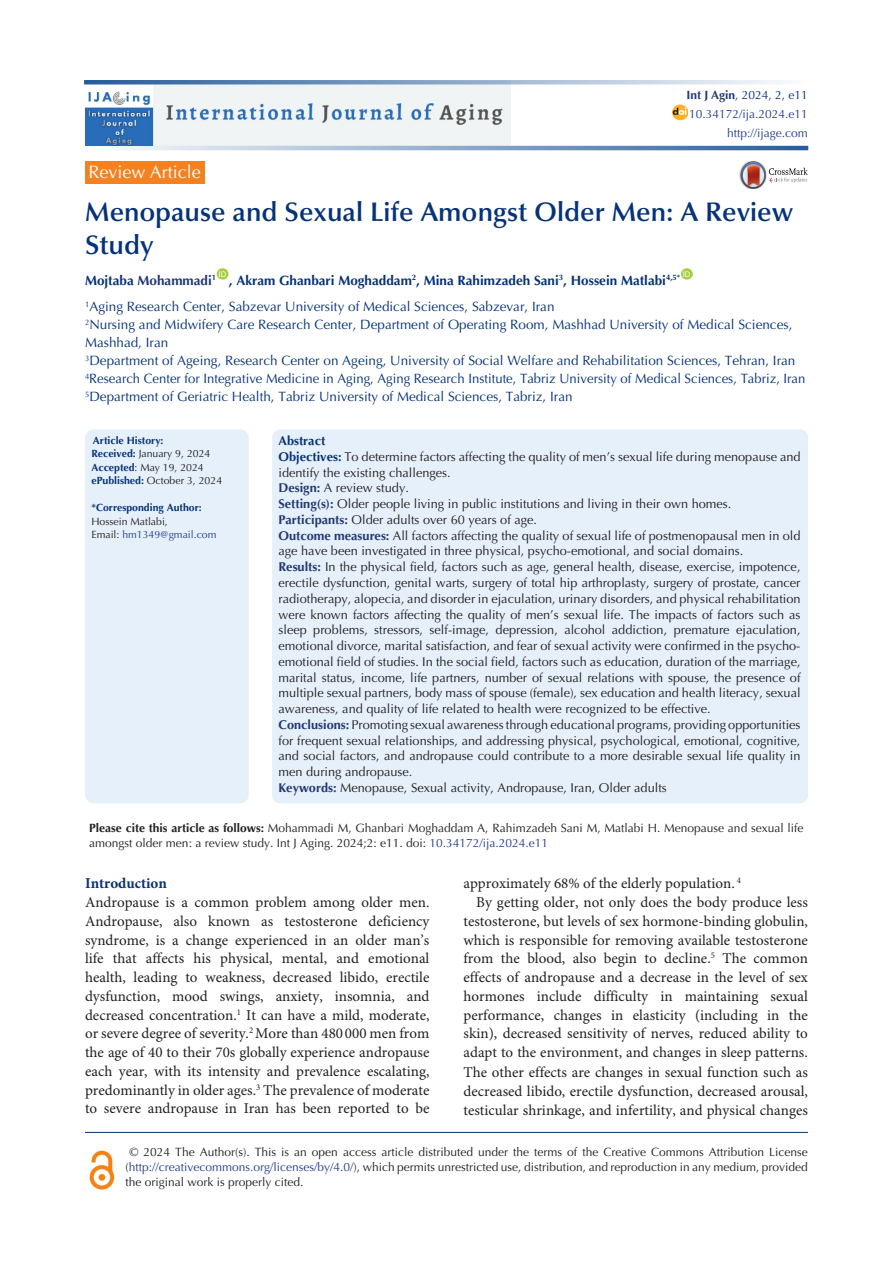
<style>
.page{position:relative;width:893px;height:1263px;background:#fff}
.page>*{position:absolute;margin:0;border:0;box-sizing:border-box;transform-origin:0 0}
.t1{font:600 27px/33px "Optima LT Std";color:#053278}
.t2{font:18px "Optima LT Std";color:#fff}
.t3{font:15px/18.8px "Minion Pro";color:#231f20;text-align:justify}
.heading_1{font:700 15px "Minion Pro";color:#053278}
.t4{font:13.5px/18px "Optima LT Std";color:#053278}
.t5{font:700 13.5px "Optima LT Std";color:#053278}
.t6{font:700 13.5px "Optima LT Std";color:#213873}
.t7{font:12.75px/15.8px "Optima LT Std";color:#231f20}
.t8{font:700 12.75px "Optima LT Std";color:#053278}
.corresponding{font:12px/15px "Optima LT Std";color:#231f20;text-align:justify}
.t9{font:12px "Optima LT Std";color:#253f8e}
.t10{font:12px "Optima LT Std";color:#053278}
.t11{font:10.5px "Optima LT Std";color:#231f20}
.t12{font:700 10.5px "Optima LT Std";color:#053278}
.t13{font:10.5px "Optima LT Std";color:#253f8e}
.t14{font:7.8px "Arial";color:#fff}
.s1{font-weight:700;color:#213773}
.s2{color:#053278}
.s3{font-weight:700;color:#053278}
.s4{font-weight:700;color:#213873}
.s5{font-weight:700}
.s6{color:#253f8e}
.s7{color:#231f20}
</style>
<div class="page">
<hr style="left:85px;top:1132px;width:723px;height:1px;background:#053278">
<div style="left:217px;top:268px;width:11px;height:12px;background:#a6ce39;border-radius:50%"></div>
<div style="left:681px;top:268px;width:12px;height:12px;background:#a6ce39;border-radius:50%"></div>
<img style="left:739px;top:169px;width:2px;height:13px">
<svg style="left:741px;top:161px;width:67px;height:28px"></svg>
<img style="left:85px;top:84px;width:425px;height:62px">
<div style="left:85px;top:161px;width:119px;height:23px;background:#f58220"></div>
<svg style="left:84px;top:80px;width:697px;height:4px"></svg>
<svg style="left:112px;top:146px;width:696px;height:4px"></svg>
<img style="left:672px;top:105px;width:16px;height:15px">
<img style="left:89px;top:1150px;width:26px;height:40px">
<div style="left:85px;top:429px;width:164px;height:374px;background:#e6f0fa;border-radius:9px"></div>
<div style="left:272px;top:429px;width:536px;height:374px;background:#e6f0fa;border-radius:8px"></div>
<p class="t2" style="left:88px;top:161px;width:114px">Review Article</p>
<p class="t10" style="left:686px;top:88px;width:123px"><span class="s1">Int J Agin</span>, 2024, 2, e11</p>
<p class="t9" style="left:689px;top:107px;width:120px">10.34172/ija.2024.e11</p>
<p class="t9" style="left:727px;top:125px;width:82px">http://ijage.com</p>
<p class="t1" style="left:85px;top:195px;width:710px">Menopause and Sexual Life Amongst Older Men: A Review<br>Study</p>
<p class="t6" style="left:85px;top:272px;width:133px"><span class="s2">Mojtaba</span> Mohammadi<sup>1</sup></p>
<p class="t14" style="left:219px;top:269px;width:9px">ID</p>
<p class="t14" style="left:683px;top:269px;width:9px">ID</p>
<p class="t5" style="left:229px;top:272px;width:453px">, Akram Ghanbari Moghaddam<sup>2</sup>, Mina Rahimzadeh Sani<sup>3</sup>, Hossein Matlabi<sup>4,5*</sup></p>
<p class="t4" style="left:85px;top:298px;width:471px"><sup>1</sup>Aging Research Center, Sabzevar University of Medical Sciences, Sabzevar, Iran</p>
<p class="t4" style="left:85px;top:316px;width:709px"><sup>2</sup>Nursing and Midwifery Care Research Center, Department of Operating Room, Mashhad University of Medical Sciences,<br>Mashhad, Iran</p>
<p class="t4" style="left:85px;top:352px;width:712px"><sup>3</sup>Department of Ageing, Research Center on Ageing, University of Social Welfare and Rehabilitation Sciences, Tehran, Iran</p>
<p class="t4" style="left:85px;top:370px;width:722px"><sup>4</sup>Research Center for Integrative Medicine in Aging, Aging Research Institute, Tabriz University of Medical Sciences, Tabriz, Iran</p>
<p class="t4" style="left:85px;top:388px;width:489px"><sup>5</sup>Department of Geriatric Health, Tabriz University of Medical Sciences, Tabriz, Iran</p>
<p class="t8" style="left:279px;top:433px;width:48px">Abstract</p>
<p class="t7" style="left:279px;top:449px;width:524px"><span class="s3">Objectives:</span> To determine factors affecting the quality of men’s sexual life during menopause and identify the existing challenges.</p>
<p class="t7" style="left:279px;top:480px;width:132px"><span class="s4">Design:</span> A review study.</p>
<p class="t7" style="left:279px;top:496px;width:454px"><span class="s4">Setting(s):</span> Older people living in public institutions and living in their own homes.</p>
<p class="t7" style="left:279px;top:512px;width:260px"><span class="s4">Participants:</span> Older adults over 60 years of age.</p>
<p class="t7" style="left:279px;top:528px;width:524px"><span class="s4">Outcome measures:</span> All factors affecting the quality of sexual life of postmenopausal men in old age have been investigated in three physical, psycho-emotional, and social domains.</p>
<p class="t7" style="left:279px;top:559px;width:524px;text-align:justify"><span class="s4">Results:</span> In the physical field, factors such as age, general health, disease, exercise, impotence, erectile dysfunction, genital warts, surgery of total hip arthroplasty, surgery of prostate, cancer radiotherapy, alopecia, and disorder in ejaculation, urinary disorders, and physical rehabilitation were known factors affecting the quality of men’s sexual life. The impacts of factors such as sleep problems, stressors, self-image, depression, alcohol addiction, premature ejaculation, emotional divorce, marital satisfaction, and fear of sexual activity were confirmed in the psycho&shy;emotional field of studies. In the social field, factors such as education, duration of the marriage, marital status, income, life partners, number of sexual relations with spouse, the presence of multiple sexual partners, body mass of spouse (female), sex education and health literacy, sexual awareness, and quality of life related to health were recognized to be effective.</p>
<p class="t7" style="left:279px;top:717px;width:524px;text-align:justify"><span class="s4">Conclusions:</span> Promoting sexual awareness through educational programs, providing opportunities for frequent sexual relationships, and addressing physical, psychological, emotional, cognitive, and social factors, and andropause could contribute to a more desirable sexual life quality in men during andropause.</p>
<p class="t7" style="left:279px;top:780px;width:390px"><span class="s4">Keywords:</span> Menopause, Sexual activity, Andropause, Iran, Older adults</p>
<p class="corresponding" style="left:89px;top:820px;width:716px;line-height:15.8px"><span class="s5">Please cite this article as follows:</span> Mohammadi M, Ghanbari Moghaddam A, Rahimzadeh Sani M, Matlabi H. Menopause and sexual life amongst older men: a review study. Int J Aging. 2024;2: e11. doi: <span class="s6">10.34172/ija.2024.e11</span></p>
<p class="t12" style="left:93px;top:434px;width:72px">Article History:</p>
<p class="t11" style="left:91px;top:447px;width:120px"><span class="s3">Received:</span> January 9, 2024</p>
<p class="t11" style="left:91px;top:461px;width:114px"><span class="s3">Accepted</span>: May 19, 2024</p>
<p class="t11" style="left:91px;top:474px;width:132px"><span class="s3">ePublished:</span> October 3, 2024</p>
<p class="t12" style="left:91px;top:501px;width:112px">*Corresponding Author:</p>
<p class="t11" style="left:91px;top:515px;width:78px">Hossein Matlabi,</p>
<p class="t13" style="left:91px;top:528px;width:127px"><span class="s7">Email:</span> hm1349@gmail.com</p>
<p class="heading_1" style="left:85px;top:873px;width:83px">Introduction</p>
<p class="t3" style="left:85px;top:893px;width:346px">Andropause is a common problem among older men.<br>Andropause, also known as testosterone deficiency syndrome, is a change experienced in an older man’s life that affects his physical, mental, and emotional health, leading to weakness, decreased libido, erectile dysfunction, mood swings, anxiety, insomnia, and decreased concentration.<sup>1</sup> It can have a mild, moderate, or severe degree of severity.<sup>2</sup> More than 480 000 men from the age of 40 to their 70s globally experience andropause each year, with its intensity and prevalence escalating, predominantly in older ages.<sup>3</sup> The prevalence of moderate to severe andropause in Iran has been reported to be</p>
<p class="t3" style="left:463px;top:875px;width:279px">approximately 68% of the elderly population. <sup>4</sup></p>
<p class="t3" style="left:463px;top:893px;width:346px;text-indent:13px">By getting older, not only does the body produce less testosterone, but levels of sex hormone-binding globulin, which is responsible for removing available testosterone from the blood, also begin to decline.<sup>5</sup> The common effects of andropause and a decrease in the level of sex hormones include difficulty in maintaining sexual performance, changes in elasticity (including in the skin), decreased sensitivity of nerves, reduced ability to adapt to the environment, and changes in sleep patterns.<br>The other effects are changes in sexual function such as decreased libido, erectile dysfunction, decreased arousal, testicular shrinkage, and infertility, and physical changes</p>
<p class="corresponding" style="left:125px;top:1144px;width:684px;text-indent:4px">© 2024 The Author(s). This is an open access article distributed under the terms of the Creative Commons Attribution License (<span class="s6">http://creativecommons.org/licenses/by/4.0/</span>), which permits unrestricted use, distribution, and reproduction in any medium, provided the original work is properly cited.</p>
</div>
